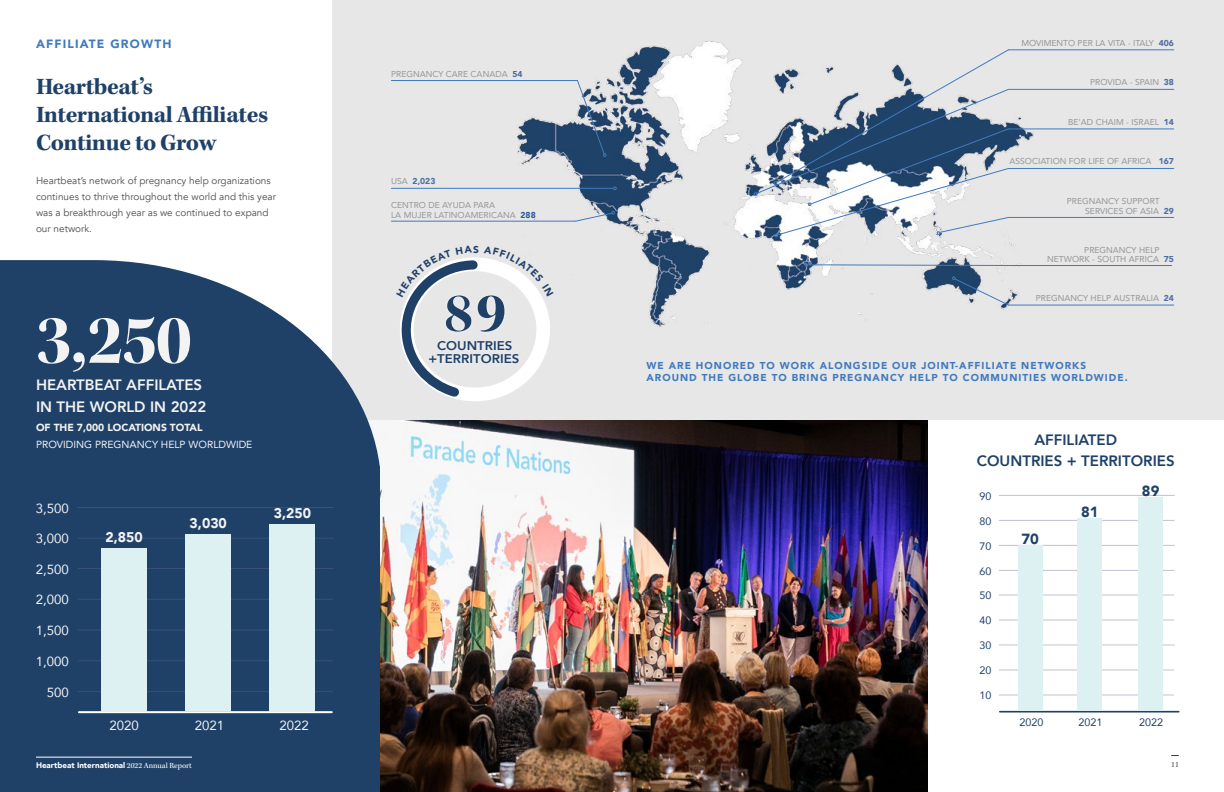
<style>
.page{position:relative;width:1224px;height:792px;background:#fff}
.page>*{position:absolute;margin:0;border:0;box-sizing:border-box;transform-origin:0 0}
.t1{font:70.9px "Kepler Std Bold Disp";color:#f3f3f4}
.t2{font:56px "Kepler Std Bold Disp";color:#1f4168;scale:1.05 1}
.t3{font:700 24px/28px "Kepler Std";letter-spacing:-.02em;color:#1f4168}
.t4{font:800 15px/21.9px "Avenir";color:#f3f3f4}
.t5{font:800 15px/21.7px "Avenir";color:#1f4168;text-align:center}
.t6{font:900 14.7px "Avenir";color:#1e4168}
.t7{font:900 14px "Avenir";color:#f3f3f4}
.t8{font:13.2px "Avenir";color:#f3f3f4}
.t9{font:800 12.6px "Avenir";color:#1f4168;scale:1.05 1}
.t10{font:900 12px "Avenir";letter-spacing:.1em;color:#407abe}
.t11{font:10.7px "Avenir";color:#1e4168}
.t12{font:10.3px "Avenir";color:#f3f3f4}
.t13{font:900 10.3px "Avenir";color:#f3f3f4}
.t14{font:10px/16px "Avenir";color:#4d4d4f}
.t15{font:900 10px/12px "Avenir";letter-spacing:.1em;color:#407abe}
.t16{font:8.6px/9.6px "Avenir";color:#939598}
.t17{font:900 8.6px "Avenir";color:#506da2}
.t18{font:900 8px "Avenir";color:#fff}
.t19{font:8px "Kepler Std";color:#4d4d4f}
.s1{font-weight:400;color:#939598}
.s2{font-weight:900;color:#506da2}
.s3{font-weight:900;color:#305d97}
.s4{font-family:"Kepler Std";font-weight:400}
</style>
<div class="page">
<img style="left:380px;top:420px;width:547px;height:372px">
<div style="left:0;top:466px;width:380px;height:326px;background:#1f4168"></div>
<div style="left:333px;top:0;width:891px;height:420px;background:#e8e7e8"></div>
<img style="left:517px;top:41px;width:518px;height:286px">
<hr style="left:391px;top:188px;width:222px;height:1px;background:#407abe">
<hr style="left:391px;top:221px;width:185px;height:1px;background:#407abe">
<hr style="left:391px;top:80px;width:186px;height:1px;background:#407abe">
<svg style="left:577px;top:80px;width:30px;height:77px"></svg>
<svg style="left:575px;top:211px;width:40px;height:11px"></svg>
<svg style="left:613px;top:186px;width:4px;height:5px"></svg>
<hr style="left:1008px;top:50px;width:166px;height:1px;background:#407abe">
<hr style="left:1008px;top:89px;width:166px;height:1px;background:#407abe">
<hr style="left:1008px;top:168px;width:166px;height:1px;background:#407abe">
<hr style="left:1008px;top:129px;width:166px;height:1px;background:#407abe">
<hr style="left:1008px;top:265px;width:164px;height:1px;background:#407abe">
<hr style="left:1008px;top:305px;width:166px;height:1px;background:#407abe">
<hr style="left:1008px;top:217px;width:166px;height:1px;background:#407abe">
<svg style="left:753px;top:49px;width:256px;height:189px"></svg>
<svg style="left:804px;top:262px;width:205px;height:5px"></svg>
<svg style="left:952px;top:276px;width:57px;height:30px"></svg>
<hr style="left:999px;top:695px;width:175px;height:1px;background:#5e6888">
<hr style="left:999px;top:670px;width:175px;height:1px;background:#5e6888">
<hr style="left:999px;top:645px;width:176px;height:1px;background:#5e6888">
<hr style="left:999px;top:620px;width:175px;height:1px;background:#5e6888">
<hr style="left:999px;top:595px;width:175px;height:1px;background:#5e6888">
<hr style="left:999px;top:570px;width:176px;height:1px;background:#5e6888">
<hr style="left:999px;top:545px;width:176px;height:1px;background:#5e6888">
<hr style="left:999px;top:520px;width:176px;height:1px;background:#5e6888">
<hr style="left:1000px;top:711px;width:179px;height:2px;background:#1e4168">
<div style="left:1018px;top:545px;width:25px;height:166px;background:#ddf1f2"></div>
<div style="left:1077px;top:518px;width:25px;height:193px;background:#ddf1f2"></div>
<div style="left:1138px;top:498px;width:25px;height:213px;background:#ddf1f2"></div>
<hr style="left:999px;top:495px;width:176px;height:1px;background:#5e6888">
<svg style="left:0;top:260px;width:380px;height:206px;fill:#1f4168"></svg>
<hr style="left:78px;top:691px;width:255px;height:1px;background:#5e6888">
<hr style="left:78px;top:660px;width:255px;height:1px;background:#5e6888">
<hr style="left:78px;top:630px;width:256px;height:1px;background:#5e6888">
<hr style="left:78px;top:599px;width:255px;height:1px;background:#5e6888">
<hr style="left:78px;top:568px;width:255px;height:1px;background:#5e6888">
<hr style="left:78px;top:538px;width:256px;height:1px;background:#5e6888">
<hr style="left:78px;top:507px;width:256px;height:1px;background:#5e6888">
<hr style="left:79px;top:711px;width:253px;height:2px;background:#fff">
<div style="left:101px;top:548px;width:46px;height:163px;background:#ddf1f2"></div>
<div style="left:185px;top:534px;width:46px;height:177px;background:#ddf1f2"></div>
<div style="left:269px;top:524px;width:46px;height:187px;background:#ddf1f2"></div>
<hr style="left:36px;top:757px;width:156px;height:1px;background:#fff">
<svg style="left:400px;top:246px;width:154px;height:155px"></svg>
<h3 class="t10" style="left:36px;top:34px;width:137px">AFFILIATE GROWTH</h3>
<h3 class="t3" style="left:36px;top:73px;width:234px">Heartbeat’s<br>International Affiliates<br>Continue to Grow</h3>
<p class="t14" style="left:36px;top:173px;width:242px">Heartbeat’s network of pregnancy help organizations continues to thrive throughout the world and this year was a breakthrough year as we continued to expand our network.</p>
<p class="t17" style="left:391px;top:174px;width:46px"><span class="s1">USA</span> 2,023</p>
<p class="t16" style="left:391px;top:68px;width:133px">PREGNANCY CARE CANADA <span class="s2">54</span></p>
<p class="t16" style="left:391px;top:200px;width:146px">CENTRO DE AYUDA PARA<br>LA MUJER LATINOAMERICANA <span class="s3">288</span></p>
<h1 class="t1" style="left:36px;top:300px;width:157px">3,250</h1>
<h3 class="t4" style="left:36px;top:374px;width:172px">HEARTBEAT AFFILATES<br>IN THE WORLD IN 2022</h3>
<p class="t13" style="left:36px;top:419px;width:168px">OF THE 7,000 LOCATIONS TOTAL</p>
<p class="t12" style="left:36px;top:436px;width:218px">PROVIDING PREGNANCY HELP WORLDWIDE</p>
<h3 class="t8" style="left:36px;top:497px;width:34px">3,500</h3>
<h3 class="t8" style="left:36px;top:528px;width:34px">3,000</h3>
<h3 class="t8" style="left:36px;top:558px;width:34px">2,500</h3>
<h3 class="t8" style="left:36px;top:589px;width:34px">2,000</h3>
<h3 class="t8" style="left:36px;top:620px;width:34px">1,500</h3>
<h3 class="t8" style="left:36px;top:651px;width:34px">1,000</h3>
<h3 class="t8" style="left:47px;top:682px;width:23px">500</h3>
<h3 class="t7" style="left:106px;top:525px;width:39px">2,850</h3>
<h3 class="t7" style="left:190px;top:511px;width:39px">3,030</h3>
<h3 class="t7" style="left:274px;top:501px;width:39px">3,250</h3>
<h3 class="t8" style="left:109px;top:714px;width:31px">2020</h3>
<h3 class="t8" style="left:195px;top:714px;width:31px">2021</h3>
<h3 class="t8" style="left:280px;top:714px;width:31px">2022</h3>
<h2 class="t2" style="left:444px;top:281px;width:60px">89</h2>
<h3 class="t9" style="left:437px;top:336px;width:73px">COUNTRIES</h3>
<h3 class="t9" style="left:429px;top:349px;width:88px">+TERRITORIES</h3>
<p class="t16" style="left:1021px;top:38px;width:154px">MOVIMENTO PER LA VITA - ITALY <span class="s2">406</span></p>
<p class="t16" style="left:1090px;top:77px;width:85px">PROVIDA - SPAIN <span class="s2">38</span></p>
<p class="t16" style="left:1068px;top:117px;width:107px">BE'AD CHAIM - ISRAEL <span class="s2">14</span></p>
<p class="t16" style="left:1009px;top:156px;width:166px">ASSOCIATION FOR LIFE OF AFRICA <span class="s2">167</span></p>
<p class="t16" style="left:1085px;top:196px;width:90px;text-indent:-18px">PREGNANCY SUPPORT<br>SERVICES OF ASIA <span class="s2">29</span></p>
<p class="t16" style="left:1047px;top:245px;width:128px;text-indent:37px">PREGNANCY HELP<br>NETWORK - SOUTH AFRICA <span class="s2">75</span></p>
<p class="t16" style="left:1036px;top:293px;width:140px">PREGNANCY HELP AUSTRALIA <span class="s2">24</span></p>
<p class="t15" style="left:647px;top:359px;width:483px">WE ARE HONORED TO WORK ALONGSIDE OUR JOINT-AFFILIATE NETWORKS<br>AROUND THE GLOBE TO BRING PREGNANCY HELP TO COMMUNITIES WORLDWIDE.</p>
<h3 class="t5" style="left:977px;top:429px;width:199px">AFFILIATED<br>COUNTRIES + TERRITORIES</h3>
<p class="t11" style="left:980px;top:487px;width:13px">90</p>
<h3 class="t6" style="left:1142px;top:478px;width:19px">89</h3>
<p class="t11" style="left:980px;top:512px;width:13px">80</p>
<p class="t11" style="left:980px;top:537px;width:13px">70</p>
<p class="t11" style="left:980px;top:562px;width:13px">60</p>
<p class="t11" style="left:980px;top:587px;width:13px">50</p>
<p class="t11" style="left:980px;top:612px;width:13px">40</p>
<p class="t11" style="left:980px;top:637px;width:13px">30</p>
<p class="t11" style="left:980px;top:662px;width:13px">20</p>
<p class="t11" style="left:980px;top:687px;width:13px">10</p>
<h3 class="t6" style="left:1022px;top:526px;width:19px">70</h3>
<h3 class="t6" style="left:1081px;top:499px;width:19px">81</h3>
<p class="t11" style="left:1020px;top:714px;width:25px">2020</p>
<p class="t11" style="left:1079px;top:714px;width:25px">2021</p>
<p class="t11" style="left:1139px;top:714px;width:25px">2022</p>
<p class="t18" style="left:36px;top:759px;width:158px">Heartbeat International <span class="s4">2022 Annual Report</span></p>
<p class="t19" style="left:1171px;top:760px;width:9px">11</p>
</div>
